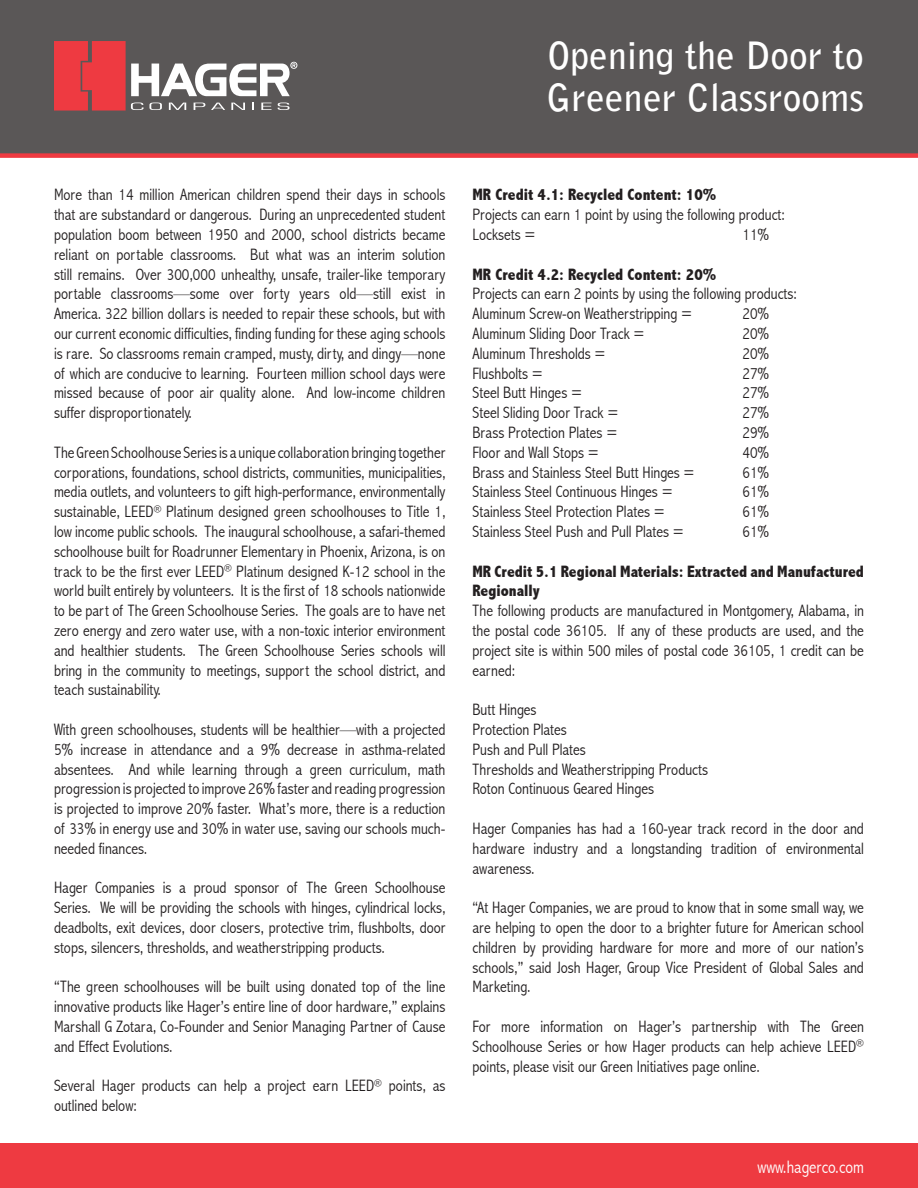
<style>
.page{position:relative;width:918px;height:1188px;background:#fff}
.page>*{position:absolute;margin:0;border:0;box-sizing:border-box;transform-origin:0 0}
.t1{font:700 37.5px "Bell Gothic Std";color:#fff}
.t2{font:300 condensed 18px "Abadi";color:#fff}
.t3{font:300 condensed 16.5px/19.8px "Abadi";color:#231f20;text-align:justify}
.t4{font:800 condensed 16.5px/19.8px "Abadi";color:#231f20}
</style>
<div class="page">
<div style="left:0;top:0;width:918px;height:153px;background:#5a5757"></div>
<svg style="left:54px;top:41px;width:243px;height:70px"></svg>
<div style="left:0;top:153px;width:918px;height:5px;background:#ee3a41"></div>
<div style="left:0;top:1143px;width:918px;height:45px;background:#ee3a41"></div>
<p class="t1" style="left:548px;top:32px;width:318px">Opening the Door to</p>
<p class="t1" style="left:547px;top:74px;width:319px">Greener Classrooms</p>
<p class="t3" style="left:54px;top:185px;width:393px">More than 14 million American children spend their days in schools that are substandard or dangerous. During an unprecedented student population boom between 1950 and 2000, school districts became reliant on portable classrooms. But what was an interim solution still remains. Over 300,000 unhealthy, unsafe, trailer-like temporary portable classrooms—some over forty years old—still exist in America. 322 billion dollars is needed to repair these schools, but with our current economic difficulties, finding funding for these aging schools is rare. So classrooms remain cramped, musty, dirty, and dingy—none of which are conducive to learning. Fourteen million school days were missed because of poor air quality alone. And low-income children suffer disproportionately.</p>
<p class="t3" style="left:54px;top:442px;width:393px">The Green Schoolhouse Series is a unique collaboration bringing together corporations, foundations, school districts, communities, municipalities, media outlets, and volunteers to gift high-performance, environmentally sustainable, LEED<sup>®</sup> Platinum designed green schoolhouses to Title 1, low income public schools. The inaugural schoolhouse, a safari-themed schoolhouse built for Roadrunner Elementary in Phoenix, Arizona, is on track to be the first ever LEED<sup>®</sup> Platinum designed K-12 school in the world built entirely by volunteers. It is the first of 18 schools nationwide to be part of The Green Schoolhouse Series. The goals are to have net zero energy and zero water use, with a non-toxic interior environment and healthier students. The Green Schoolhouse Series schools will bring in the community to meetings, support the school district, and teach sustainability.</p>
<p class="t3" style="left:54px;top:720px;width:393px">With green schoolhouses, students will be healthier—with a projected 5% increase in attendance and a 9% decrease in asthma-related absentees. And while learning through a green curriculum, math progression is projected to improve 26% faster and reading progression is projected to improve 20% faster. What’s more, there is a reduction of 33% in energy use and 30% in water use, saving our schools much&shy;needed finances.</p>
<p class="t3" style="left:54px;top:878px;width:393px">Hager Companies is a proud sponsor of The Green Schoolhouse Series. We will be providing the schools with hinges, cylindrical locks, deadbolts, exit devices, door closers, protective trim, flushbolts, door stops, silencers, thresholds, and weatherstripping products.</p>
<p class="t3" style="left:54px;top:977px;width:393px">“The green schoolhouses will be built using donated top of the line innovative products like Hager’s entire line of door hardware,” explains Marshall G Zotara, Co-Founder and Senior Managing Partner of Cause and Effect Evolutions.</p>
<p class="t3" style="left:54px;top:1076px;width:393px">Several Hager products can help a project earn LEED<sup>®</sup> points, as outlined below:</p>
<p class="t4" style="left:472px;top:185px;width:245px">MR Credit 4.1: Recycled Content: 10%</p>
<p class="t3" style="left:472px;top:205px;width:314px">Projects can earn 1 point by using the following product:</p>
<p class="t3" style="left:472px;top:225px;width:65px">Locksets =</p>
<p class="t3" style="left:743px;top:225px;width:28px">11%</p>
<p class="t4" style="left:472px;top:264px;width:245px">MR Credit 4.2: Recycled Content: 20%</p>
<p class="t3" style="left:472px;top:284px;width:326px">Projects can earn 2 points by using the following products:</p>
<p class="t3" style="left:472px;top:304px;width:221px">Aluminum Screw-on Weatherstripping =</p>
<p class="t3" style="left:743px;top:304px;width:28px">20%</p>
<p class="t3" style="left:472px;top:324px;width:174px">Aluminum Sliding Door Track =</p>
<p class="t3" style="left:743px;top:324px;width:28px">20%</p>
<p class="t3" style="left:472px;top:343px;width:135px">Aluminum Thresholds =</p>
<p class="t3" style="left:743px;top:343px;width:28px">20%</p>
<p class="t3" style="left:472px;top:363px;width:72px">Flushbolts =</p>
<p class="t3" style="left:743px;top:363px;width:28px">27%</p>
<p class="t3" style="left:472px;top:383px;width:111px">Steel Butt Hinges =</p>
<p class="t3" style="left:743px;top:383px;width:28px">27%</p>
<p class="t3" style="left:472px;top:403px;width:147px">Steel Sliding Door Track =</p>
<p class="t3" style="left:743px;top:403px;width:28px">27%</p>
<p class="t3" style="left:472px;top:423px;width:146px">Brass Protection Plates =</p>
<p class="t3" style="left:743px;top:423px;width:28px">29%</p>
<p class="t3" style="left:472px;top:442px;width:128px">Floor and Wall Stops =</p>
<p class="t3" style="left:743px;top:442px;width:28px">40%</p>
<p class="t3" style="left:472px;top:462px;width:224px">Brass and Stainless Steel Butt Hinges =</p>
<p class="t3" style="left:743px;top:462px;width:28px">61%</p>
<p class="t3" style="left:472px;top:482px;width:202px">Stainless Steel Continuous Hinges =</p>
<p class="t3" style="left:743px;top:482px;width:28px">61%</p>
<p class="t3" style="left:472px;top:502px;width:194px">Stainless Steel Protection Plates =</p>
<p class="t3" style="left:743px;top:502px;width:28px">61%</p>
<p class="t3" style="left:472px;top:522px;width:213px">Stainless Steel Push and Pull Plates =</p>
<p class="t3" style="left:743px;top:522px;width:28px">61%</p>
<p class="t4" style="left:472px;top:561px;width:393px">MR Credit 5.1 Regional Materials: Extracted and Manufactured<br>Regionally</p>
<p class="t3" style="left:472px;top:601px;width:393px">The following products are manufactured in Montgomery, Alabama, in the postal code 36105. If any of these products are used, and the project site is within 500 miles of postal code 36105, 1 credit can be earned:</p>
<p class="t3" style="left:472px;top:700px;width:66px">Butt Hinges</p>
<p class="t3" style="left:472px;top:720px;width:96px">Protection Plates</p>
<p class="t3" style="left:472px;top:739px;width:115px">Push and Pull Plates</p>
<p class="t3" style="left:472px;top:759px;width:237px">Thresholds and Weatherstripping Products</p>
<p class="t3" style="left:472px;top:779px;width:183px">Roton Continuous Geared Hinges</p>
<p class="t3" style="left:472px;top:819px;width:393px">Hager Companies has had a 160-year track record in the door and hardware industry and a longstanding tradition of environmental awareness.</p>
<p class="t3" style="left:472px;top:898px;width:393px">“At Hager Companies, we are proud to know that in some small way, we are helping to open the door to a brighter future for American school children by providing hardware for more and more of our nation’s schools,” said Josh Hager, Group Vice President of Global Sales and Marketing.</p>
<p class="t3" style="left:472px;top:1017px;width:393px">For more information on Hager’s partnership with The Green Schoolhouse Series or how Hager products can help achieve LEED<sup>® </sup>points, please visit our Green Initiatives page online.</p>
<p class="t2" style="left:758px;top:1156px;width:108px">www.hagerco.com</p>
</div>
